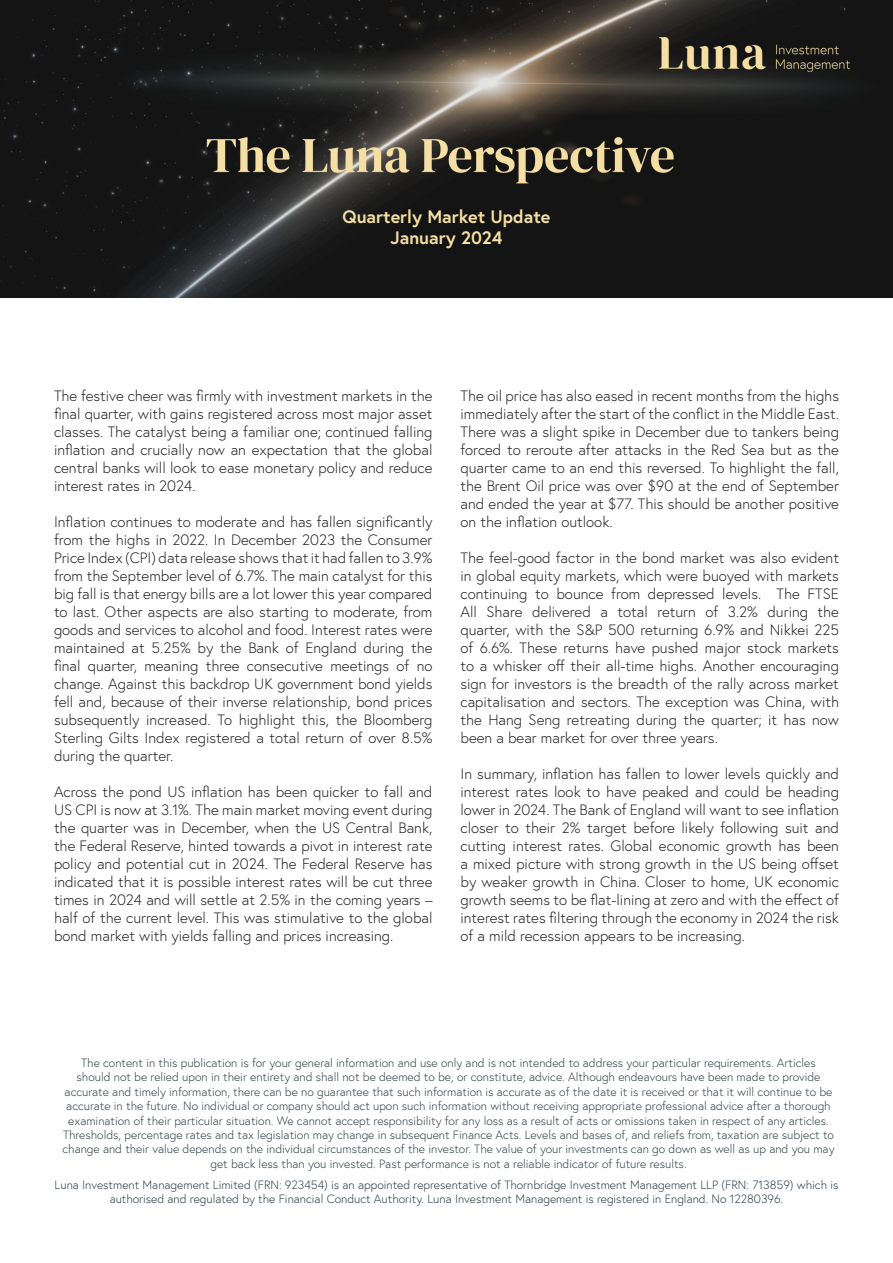
<style>
.page{position:relative;width:893px;height:1263px;background:#fff}
.page>*{position:absolute;margin:0;border:0;box-sizing:border-box;transform-origin:0 0}
.t1{font:700 18px "Europa";color:#f5dfa4}
.t2{font:300 15px/18px "Europa";color:#231f20;text-align:justify}
.t3{font:300 12px/14.4px "Europa";color:#313d47;text-align:center}
.t4{font:300 12px/14.4px "Europa";color:#293a44;text-align:center}
</style>
<div class="page">
<img style="left:0;top:0;width:893px;height:298px">
<p class="t1" style="left:342px;top:204px;width:210px">Quarterly Market Update</p>
<p class="t1" style="left:390px;top:226px;width:114px">January 2024</p>
<p class="t2" style="left:54px;top:386px;width:380px">The festive cheer was firmly with investment markets in the final quarter, with gains registered across most major asset classes. The catalyst being a familiar one; continued falling inflation and crucially now an expectation that the global central banks will look to ease monetary policy and reduce interest rates in 2024.</p>
<p class="t2" style="left:54px;top:512px;width:380px">Inflation continues to moderate and has fallen significantly from the highs in 2022. In December 2023 the Consumer Price Index (CPI) data release shows that it had fallen to 3.9% from the September level of 6.7%. The main catalyst for this big fall is that energy bills are a lot lower this year compared to last. Other aspects are also starting to moderate, from goods and services to alcohol and food. Interest rates were maintained at 5.25% by the Bank of England during the final quarter, meaning three consecutive meetings of no change. Against this backdrop UK government bond yields fell and, because of their inverse relationship, bond prices subsequently increased. To highlight this, the Bloomberg Sterling Gilts Index registered a total return of over 8.5% during the quarter.</p>
<p class="t2" style="left:54px;top:782px;width:380px">Across the pond US inflation has been quicker to fall and US CPI is now at 3.1%. The main market moving event during the quarter was in December, when the US Central Bank, the Federal Reserve, hinted towards a pivot in interest rate policy and potential cut in 2024. The Federal Reserve has indicated that it is possible interest rates will be cut three times in 2024 and will settle at 2.5% in the coming years – half of the current level. This was stimulative to the global bond market with yields falling and prices increasing.</p>
<p class="t2" style="left:460px;top:386px;width:380px">The oil price has also eased in recent months from the highs immediately after the start of the conflict in the Middle East.<br>There was a slight spike in December due to tankers being forced to reroute after attacks in the Red Sea but as the quarter came to an end this reversed. To highlight the fall, the Brent Oil price was over $90 at the end of September and ended the year at $77. This should be another positive on the inflation outlook.</p>
<p class="t2" style="left:460px;top:548px;width:380px">The feel-good factor in the bond market was also evident in global equity markets, which were buoyed with markets continuing to bounce from depressed levels. The FTSE All Share delivered a total return of 3.2% during the quarter, with the S&amp;P 500 returning 6.9% and Nikkei 225 of 6.6%. These returns have pushed major stock markets to a whisker off their all-time highs. Another encouraging sign for investors is the breadth of the rally across market capitalisation and sectors. The exception was China, with the Hang Seng retreating during the quarter; it has now been a bear market for over three years.</p>
<p class="t2" style="left:460px;top:764px;width:380px">In summary, inflation has fallen to lower levels quickly and interest rates look to have peaked and could be heading lower in 2024. The Bank of England will want to see inflation closer to their 2% target before likely following suit and cutting interest rates. Global economic growth has been a mixed picture with strong growth in the US being offset by weaker growth in China. Closer to home, UK economic growth seems to be flat-lining at zero and with the effect of interest rates filtering through the economy in 2024 the risk of a mild recession appears to be increasing.</p>
<p class="t3" style="left:63px;top:1055px;width:773px">The content in this publication is for your general information and use only and is not intended to address your particular requirements. Articles<br>should not be relied upon in their entirety and shall not be deemed to be, or constitute, advice. Although endeavours have been made to provide accurate and timely information, there can be no guarantee that such information is accurate as of the date it is received or that it will continue to be accurate in the future. No individual or company should act upon such information without receiving appropriate professional advice after a thorough examination of their particular situation. We cannot accept responsibility for any loss as a result of acts or omissions taken in respect of any articles.<br>Thresholds, percentage rates and tax legislation may change in subsequent Finance Acts. Levels and bases of, and reliefs from, taxation are subject to change and their value depends on the individual circumstances of the investor. The value of your investments can go down as well as up and you may get back less than you invested. Past performance is not a reliable indicator of future results.</p>
<p class="t4" style="left:55px;top:1177px;width:785px">Luna Investment Management Limited (FRN: 923454) is an appointed representative of Thornbridge Investment Management LLP (FRN: 713859) which is authorised and regulated by the Financial Conduct Authority. Luna Investment Management is registered in England. No 12280396.</p>
</div>
